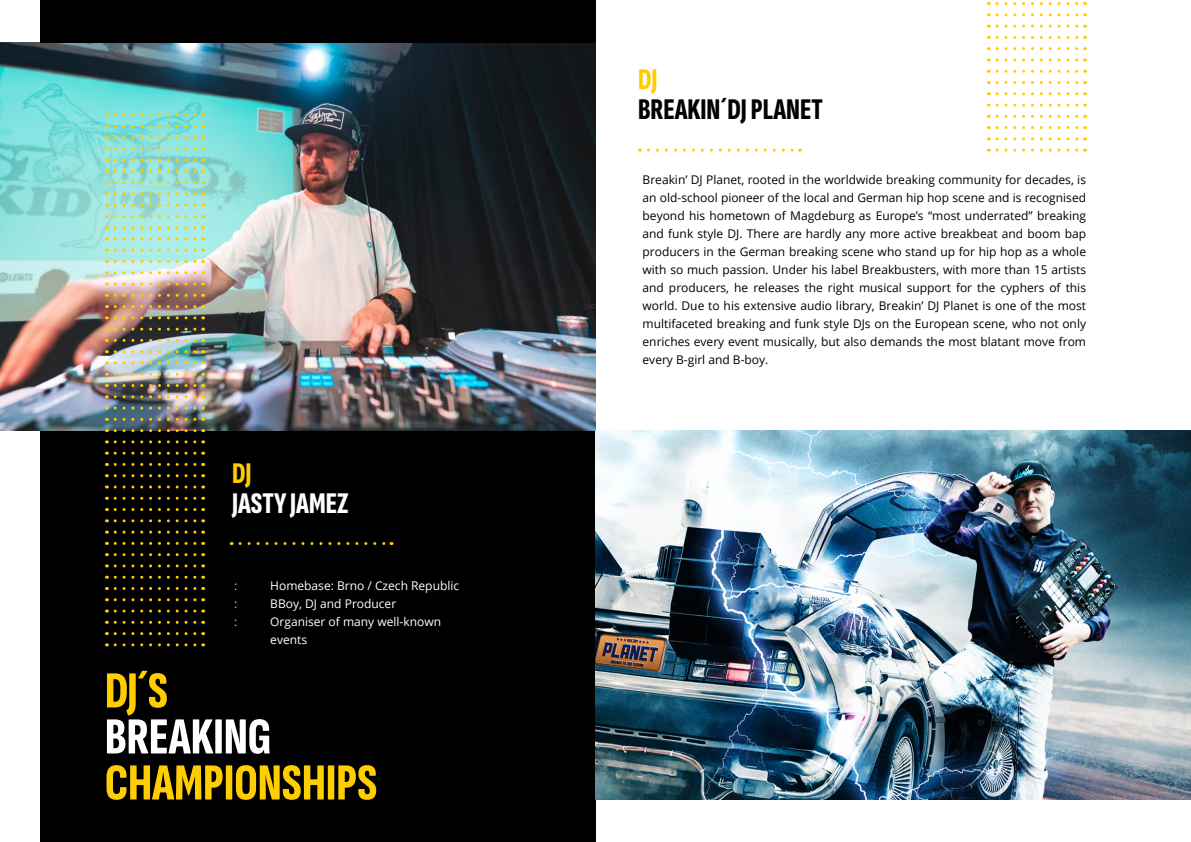
<style>
.page{position:relative;width:1191px;height:842px;background:#fff}
.page>*{position:absolute;margin:0;border:0;box-sizing:border-box;transform-origin:0 0}
.t1{font:extra-condensed 52px "Sofia Sans";color:#ffce00}
.t2{font:extra-condensed 52px "Sofia Sans";color:#fff}
.t3{font:extra-condensed 30px "Sofia Sans";color:#000}
.t4{font:extra-condensed 30px "Sofia Sans";color:#fff}
.t5{font:extra-condensed 30px "Sofia Sans";color:#fc0}
.t6{font:12px/18px "Open Sans";color:#000;text-align:justify}
.t7{font:12px/18px "Open Sans";color:#fff}
.t8{font:12px "Open Sans";color:#fc0}
</style>
<div class="page">
<div style="left:40px;top:0;width:555px;height:842px;background:#000"></div>
<img style="left:595px;top:430px;width:596px;height:369px">
<img style="left:0;top:43px;width:595px;height:387px">
<svg style="left:115px;top:643px;width:89px;height:3px"></svg>
<svg style="left:115px;top:632px;width:89px;height:3px"></svg>
<svg style="left:115px;top:621px;width:89px;height:3px"></svg>
<svg style="left:115px;top:609px;width:89px;height:3px"></svg>
<svg style="left:115px;top:598px;width:89px;height:3px"></svg>
<svg style="left:115px;top:587px;width:89px;height:3px"></svg>
<svg style="left:115px;top:576px;width:89px;height:3px"></svg>
<svg style="left:115px;top:564px;width:89px;height:3px"></svg>
<svg style="left:115px;top:553px;width:89px;height:3px"></svg>
<svg style="left:115px;top:542px;width:89px;height:3px"></svg>
<svg style="left:115px;top:531px;width:89px;height:3px"></svg>
<svg style="left:115px;top:519px;width:89px;height:3px"></svg>
<svg style="left:115px;top:508px;width:89px;height:3px"></svg>
<svg style="left:115px;top:497px;width:89px;height:3px"></svg>
<svg style="left:115px;top:485px;width:89px;height:3px"></svg>
<svg style="left:115px;top:474px;width:89px;height:3px"></svg>
<svg style="left:115px;top:463px;width:89px;height:3px"></svg>
<svg style="left:115px;top:452px;width:89px;height:3px"></svg>
<svg style="left:115px;top:440px;width:89px;height:3px"></svg>
<svg style="left:115px;top:429px;width:89px;height:3px"></svg>
<svg style="left:115px;top:418px;width:89px;height:3px"></svg>
<svg style="left:115px;top:407px;width:89px;height:3px"></svg>
<svg style="left:115px;top:395px;width:89px;height:3px"></svg>
<svg style="left:115px;top:384px;width:89px;height:3px"></svg>
<svg style="left:115px;top:373px;width:89px;height:3px"></svg>
<svg style="left:115px;top:361px;width:89px;height:3px"></svg>
<svg style="left:115px;top:350px;width:89px;height:3px"></svg>
<svg style="left:115px;top:339px;width:89px;height:3px"></svg>
<svg style="left:115px;top:328px;width:89px;height:3px"></svg>
<svg style="left:115px;top:316px;width:89px;height:3px"></svg>
<svg style="left:115px;top:305px;width:89px;height:3px"></svg>
<svg style="left:115px;top:294px;width:89px;height:3px"></svg>
<svg style="left:115px;top:283px;width:89px;height:3px"></svg>
<svg style="left:115px;top:271px;width:89px;height:3px"></svg>
<svg style="left:115px;top:260px;width:89px;height:3px"></svg>
<svg style="left:115px;top:249px;width:89px;height:3px"></svg>
<svg style="left:115px;top:237px;width:89px;height:3px"></svg>
<svg style="left:115px;top:226px;width:89px;height:3px"></svg>
<svg style="left:115px;top:215px;width:89px;height:3px"></svg>
<svg style="left:115px;top:204px;width:89px;height:3px"></svg>
<svg style="left:115px;top:192px;width:89px;height:3px"></svg>
<svg style="left:115px;top:181px;width:89px;height:3px"></svg>
<svg style="left:115px;top:170px;width:89px;height:3px"></svg>
<svg style="left:115px;top:158px;width:89px;height:3px"></svg>
<svg style="left:115px;top:147px;width:89px;height:3px"></svg>
<svg style="left:115px;top:136px;width:89px;height:3px"></svg>
<svg style="left:115px;top:125px;width:89px;height:3px"></svg>
<svg style="left:115px;top:113px;width:89px;height:3px"></svg>
<svg style="left:997px;top:149px;width:88px;height:3px"></svg>
<svg style="left:997px;top:137px;width:88px;height:3px"></svg>
<svg style="left:997px;top:126px;width:88px;height:3px"></svg>
<svg style="left:997px;top:115px;width:88px;height:3px"></svg>
<svg style="left:997px;top:104px;width:88px;height:3px"></svg>
<svg style="left:997px;top:92px;width:88px;height:3px"></svg>
<svg style="left:997px;top:81px;width:88px;height:3px"></svg>
<svg style="left:997px;top:70px;width:88px;height:3px"></svg>
<svg style="left:997px;top:58px;width:88px;height:3px"></svg>
<svg style="left:997px;top:47px;width:88px;height:3px"></svg>
<svg style="left:997px;top:36px;width:88px;height:3px"></svg>
<svg style="left:997px;top:25px;width:88px;height:3px"></svg>
<svg style="left:997px;top:13px;width:88px;height:3px"></svg>
<svg style="left:997px;top:2px;width:88px;height:3px"></svg>
<svg style="left:240px;top:542px;width:152px;height:3px"></svg>
<svg style="left:648px;top:149px;width:152px;height:3px"></svg>
<h2 class="t5" style="left:232px;top:457px;width:21px">DJ</h2>
<h2 class="t4" style="left:232px;top:487px;width:118px">JASTY JAMEZ</h2>
<p class="t8" style="left:234px;top:577px;width:5px">:</p>
<p class="t7" style="left:270px;top:576px;width:190px">Homebase: Brno / Czech Republic</p>
<p class="t8" style="left:234px;top:595px;width:5px">:</p>
<p class="t7" style="left:270px;top:594px;width:127px">BBoy, DJ and Producer</p>
<p class="t8" style="left:234px;top:613px;width:5px">:</p>
<p class="t7" style="left:270px;top:612px;width:172px">Organiser of many well-known events</p>
<h1 class="t1" style="left:105px;top:662px;width:65px">DJ´S</h1>
<h1 class="t2" style="left:105px;top:708px;width:168px">BREAKING</h1>
<h1 class="t1" style="left:105px;top:754px;width:274px">CHAMPIONSHIPS</h1>
<h2 class="t5" style="left:638px;top:63px;width:21px">DJ</h2>
<h2 class="t3" style="left:638px;top:93px;width:186px">BREAKIN´DJ PLANET</h2>
<p class="t6" style="left:642px;top:170px;width:445px">Breakin’ DJ Planet, rooted in the worldwide breaking community for decades, is an old-school pioneer of the local and German hip hop scene and is recognised beyond his hometown of Magdeburg as Europe’s “most underrated” breaking and funk style DJ. There are hardly any more active breakbeat and boom bap producers in the German breaking scene who stand up for hip hop as a whole with so much passion. Under his label Breakbusters, with more than 15 artists and producers, he releases the right musical support for the cyphers of this world. Due to his extensive audio library, Breakin’ DJ Planet is one of the most multifaceted breaking and funk style DJs on the European scene, who not only enriches every event musically, but also demands the most blatant move from every B-girl and B-boy.</p>
</div>
